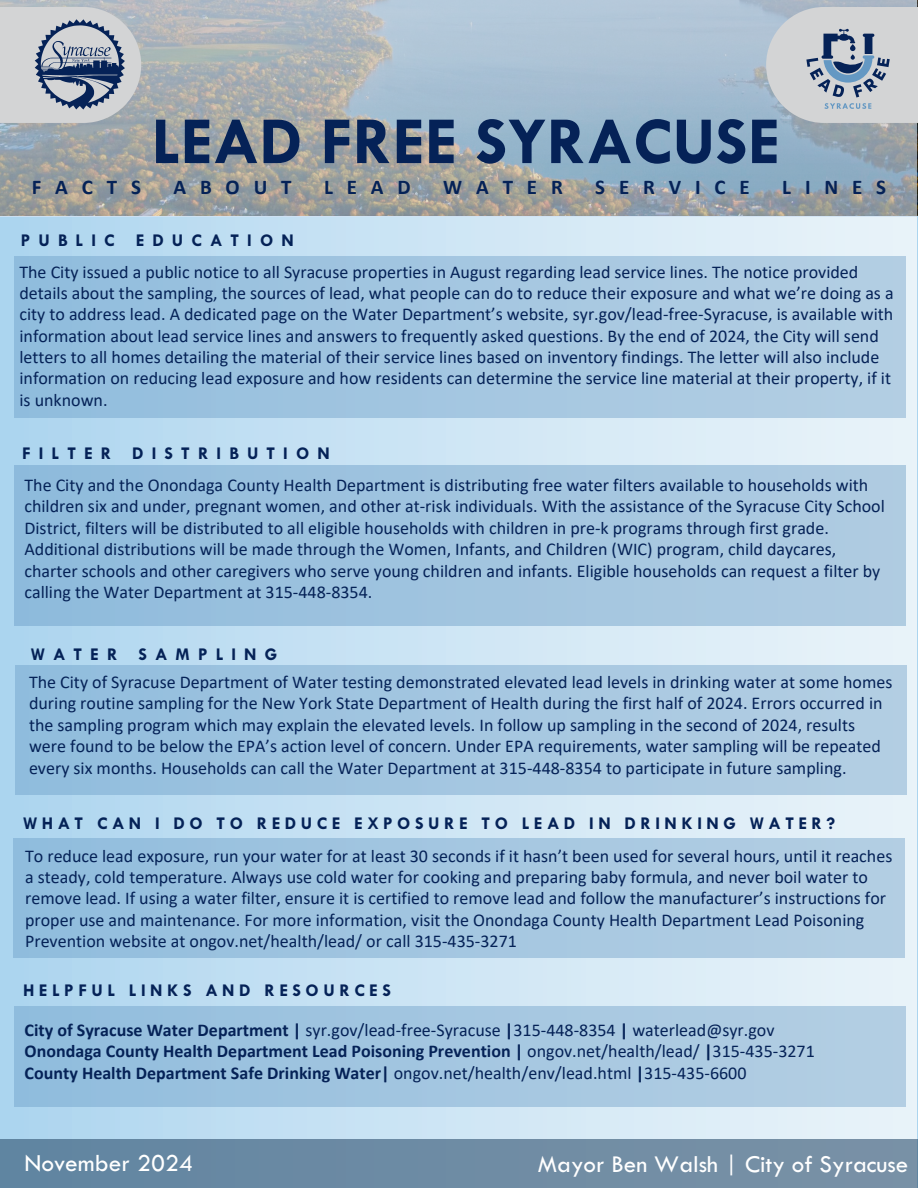
<style>
.page{position:relative;width:918px;height:1188px;background:#fff}
.page>*{position:absolute;margin:0;border:0;box-sizing:border-box;transform-origin:0 0}
.t1{font:700 67.65px "Tw Cen MT Std";color:#052257}
.t2{font:25.35px "Tw Cen MT Std";color:#fff}
.t3{font:25.05px "Tw Cen MT Std";color:#fff}
.t4{font:700 21px "Calibri";letter-spacing:.66em;color:#052257}
.t5{font:18px/21.3px "Calibri";color:#052257}
.t6{font:700 18px "Tw Cen MT Std";letter-spacing:.25em;color:#052257}
.t7{font:700 18px "Tw Cen MT Std";letter-spacing:.45em;color:#052257}
.s1{font-weight:700}
</style>
<div class="page">
<div style="left:0;top:0;width:918px;height:1188px;background:linear-gradient(to right,#aed5ef,#ebf4f9)"></div>
<svg style="left:0;top:0;width:918px;height:216px;background:#a3b0b9"></svg>
<svg style="left:0;top:7px;width:141px;height:116px;background:#cbcdcf"></svg>
<svg style="left:35px;top:19px;width:90px;height:90px;background:#8d97aa"></svg>
<div style="left:0;top:1139px;width:918px;height:49px;background:linear-gradient(to right,#6185a1,#7a91a6)"></div>
<div style="left:766px;top:7px;width:152px;height:116px;background:#d3d4d5"></div>
<svg style="left:806px;top:29px;width:84px;height:80px"></svg>
<div style="left:14px;top:257px;width:891px;height:161px;background:linear-gradient(to right,#91bddd,#b5cfe3)"></div>
<div style="left:14px;top:465px;width:892px;height:160px;background:linear-gradient(to right,#8fbbdc,#b1cce2)"></div>
<div style="left:15px;top:665px;width:891px;height:130px;background:linear-gradient(to right,#91bddd,#b5cfe3)"></div>
<div style="left:14px;top:1007px;width:892px;height:100px;background:linear-gradient(to right,#91bddd,#b5cfe3)"></div>
<div style="left:13px;top:838px;width:892px;height:119px;background:linear-gradient(to right,#91bddd,#b5cfe3)"></div>
<h1 class="t1" style="left:151px;top:105px;width:630px">LEAD FREE SYRACUSE</h1>
<p class="t4" style="left:32px;top:172px;width:111px">FACTS</p>
<p class="t4" style="left:173px;top:172px;width:120px">ABOUT</p>
<p class="t4" style="left:324px;top:172px;width:88px">LEAD</p>
<p class="t4" style="left:443px;top:172px;width:121px">WATER</p>
<p class="t4" style="left:595px;top:172px;width:156px">SERVICE</p>
<p class="t4" style="left:782px;top:172px;width:105px">LINES</p>
<p class="t7" style="left:21px;top:230px;width:275px">PUBLIC EDUCATION</p>
<p class="t5" style="left:19px;top:260px;width:876px">The City issued a public notice to all Syracuse properties in August regarding lead service lines. The notice provided details about the sampling, the sources of lead, what people can do to reduce their exposure and what we’re doing as a city to address lead. A dedicated page on the Water Department’s website, syr.gov/lead-free-Syracuse, is available with information about lead service lines and answers to frequently asked questions. By the end of 2024, the City will send letters to all homes detailing the material of their service lines based on inventory findings. The letter will also include information on reducing lead exposure and how residents can determine the service line material at their property, if it is unknown.</p>
<p class="t7" style="left:22px;top:443px;width:309px">FILTER DISTRIBUTION</p>
<p class="t5" style="left:24px;top:474px;width:862px">The City and the Onondaga County Health Department is distributing free water filters available to households with children six and under, pregnant women, and other at-risk individuals. With the assistance of the Syracuse City School District, filters will be distributed to all eligible households with children in pre-k programs through first grade.<br>Additional distributions will be made through the Women, Infants, and Children (WIC) program, child daycares, charter schools and other caregivers who serve young children and infants. Eligible households can request a filter by calling the Water Department at 315-448-8354.</p>
<p class="t7" style="left:31px;top:644px;width:248px">WATER SAMPLING</p>
<p class="t5" style="left:29px;top:671px;width:865px">The City of Syracuse Department of Water testing demonstrated elevated lead levels in drinking water at some homes during routine sampling for the New York State Department of Health during the first half of 2024. Errors occurred in the sampling program which may explain the elevated levels. In follow up sampling in the second of 2024, results were found to be below the EPA’s action level of concern. Under EPA requirements, water sampling will be repeated every six months. Households can call the Water Department at 315-448-8354 to participate in future sampling.</p>
<p class="t6" style="left:23px;top:814px;width:814px">WHAT CAN I DO TO REDUCE EXPOSURE TO LEAD IN DRINKING WATER?</p>
<p class="t5" style="left:25px;top:845px;width:869px">To reduce lead exposure, run your water for at least 30 seconds if it hasn’t been used for several hours, until it reaches a steady, cold temperature. Always use cold water for cooking and preparing baby formula, and never boil water to remove lead. If using a water filter, ensure it is certified to remove lead and follow the manufacturer’s instructions for proper use and maintenance. For more information, visit the Onondaga County Health Department Lead Poisoning Prevention website at ongov.net/health/lead/ or call 315-435-3271</p>
<p class="t6" style="left:23px;top:980px;width:369px">HELPFUL LINKS AND RESOURCES</p>
<p class="t5" style="left:25px;top:1019px;width:792px"><span class="s1">City of Syracuse Water Department |</span> syr.gov/lead-free-Syracuse <span class="s1">|</span>315-448-8354 <span class="s1">|</span> waterlead@syr.gov<br><span class="s1">Onondaga County Health Department Lead Poisoning Prevention |</span> ongov.net/health/lead/ <span class="s1">|</span>315-435-3271<br><span class="s1">County Health Department Safe Drinking Water|</span> ongov.net/health/env/lead.html <span class="s1">|</span>315-435-6600</p>
<h2 class="t2" style="left:24px;top:1150px;width:170px">November 2024</h2>
<h3 class="t3" style="left:538px;top:1151px;width:372px">Mayor Ben Walsh | City of Syracuse</h3>
</div>
